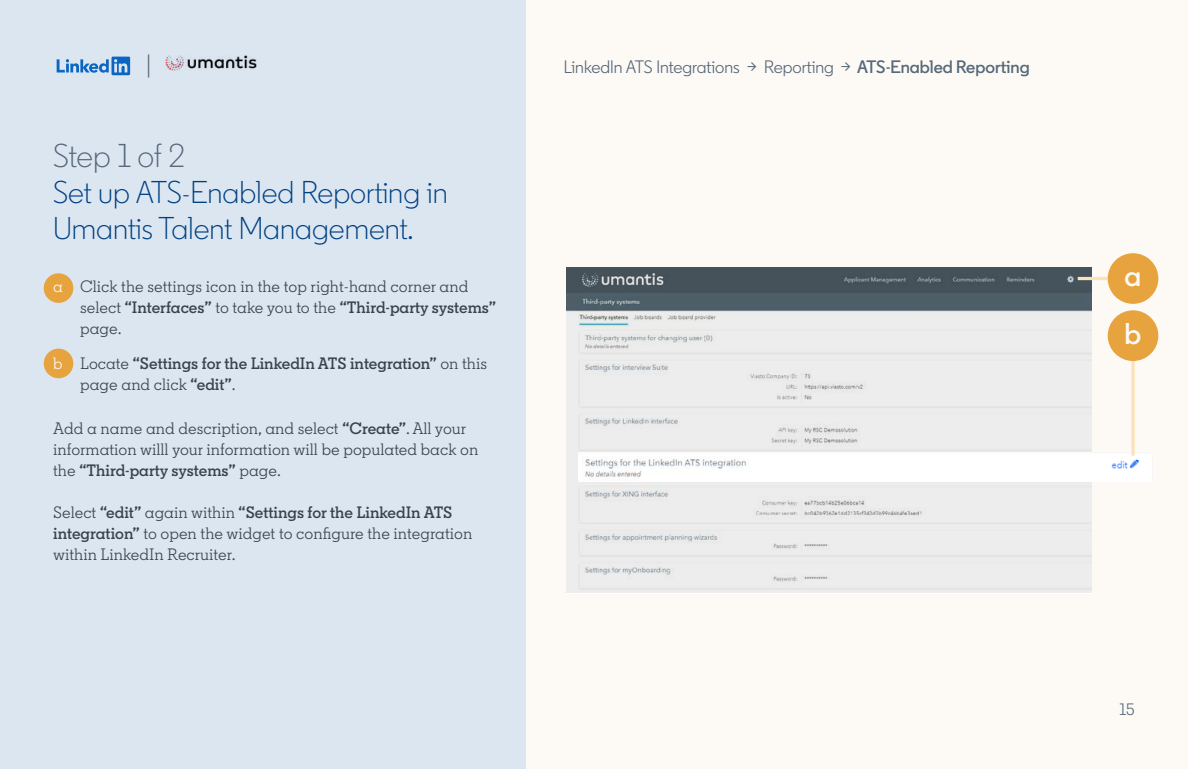
<style>
.page{position:relative;width:1188px;height:769px;background:#fdfaf5}
.page>*{position:absolute;margin:0;border:0;box-sizing:border-box;transform-origin:0 0}
.t1{font:300 33px "Community";letter-spacing:-.01em;color:#56687a}
.t2{font:300 31.5px/36px "Community";color:#004182}
.t3{font:600 30px "Community";color:#fdfaf5}
.t4{font:300 27px "Community";color:#56687a}
.t5{font:18px "Community";color:#56687a}
.t6{font:16.5px/21px "Community Slab";color:#38434f}
.t7{font:600 16.5px/21px "Community Slab";color:#38434f}
.t8{font:16.5px "Community";color:#56687a}
.s1{font-weight:600}
.s2{color:#fdfaf5}
.s3{font-weight:400;color:#fdfaf5}
.s4{font-weight:400}
</style>
<div class="page">
<svg style="left:566px;top:267px;width:526px;height:326px;fill:#ededed"></svg>
<img style="left:578px;top:452px;width:514px;height:29px">
<img style="left:1111px;top:459px;width:28px;height:10px">
<img style="left:1039px;top:267px;width:53px;height:19px">
<div style="left:0;top:0;width:525px;height:769px;background:#dce6f1"></div>
<div style="left:44px;top:273px;width:29px;height:30px;background:#e7a33e;border-radius:50%"></div>
<div style="left:44px;top:349px;width:29px;height:29px;background:#e7a33e;border-radius:50%"></div>
<hr style="left:1078px;top:277px;width:30px;height:3px;background:#fce2ba">
<svg style="left:1131px;top:361px;width:4px;height:95px"></svg>
<div style="left:1108px;top:310px;width:50px;height:51px;background:#e7a33e;border-radius:50%"></div>
<div style="left:1108px;top:253px;width:50px;height:51px;background:#e7a33e;border-radius:50%"></div>
<img style="left:166px;top:56px;width:91px;height:15px">
<svg style="left:57px;top:57px;width:73px;height:18px"></svg>
<h3 class="t4" style="left:146px;top:49px;width:7px">|</h3>
<p class="t5" style="left:564px;top:55px;width:468px">LinkedIn ATS Integrations → Reporting → <span class="s1">ATS-Enabled Reporting</span></p>
<h1 class="t1" style="left:53px;top:136px;width:133px">Step 1 of 2</h1>
<h2 class="t2" style="left:53px;top:175px;width:396px">Set up ATS-Enabled Reporting in<br>Umantis Talent Management.</h2>
<p class="t6" style="left:80px;top:276px;width:417px;text-indent:-27px"><span class="s2">a</span> Click the settings icon in the top right-hand corner and select <span class="s1">“Interfaces”</span> to take you to the <span class="s1">“Third-party systems” </span>page.</p>
<p class="t7" style="left:80px;top:352px;width:408px;text-indent:-27px"><span class="s3">b</span> <span class="s4">Locate</span> “Settings for the LinkedIn ATS integration” <span class="s4">on this page and click</span> “edit”<span class="s4">.</span></p>
<p class="t6" style="left:53px;top:418px;width:427px">Add a name and description, and select <span class="s1">“Create”</span>. All your information willl your information will be populated back on the <span class="s1">“Third-party systems”</span> page.</p>
<p class="t6" style="left:53px;top:502px;width:421px">Select <span class="s1">“edit”</span> again within <span class="s1">“Settings for the LinkedIn ATS integration”</span> to open the widget to configure the integration within LinkedIn Recruiter.</p>
<h3 class="t3" style="left:1125px;top:257px;width:18px">a</h3>
<h3 class="t3" style="left:1125px;top:315px;width:18px">b</h3>
<p class="t8" style="left:1119px;top:699px;width:17px">15</p>
</div>
